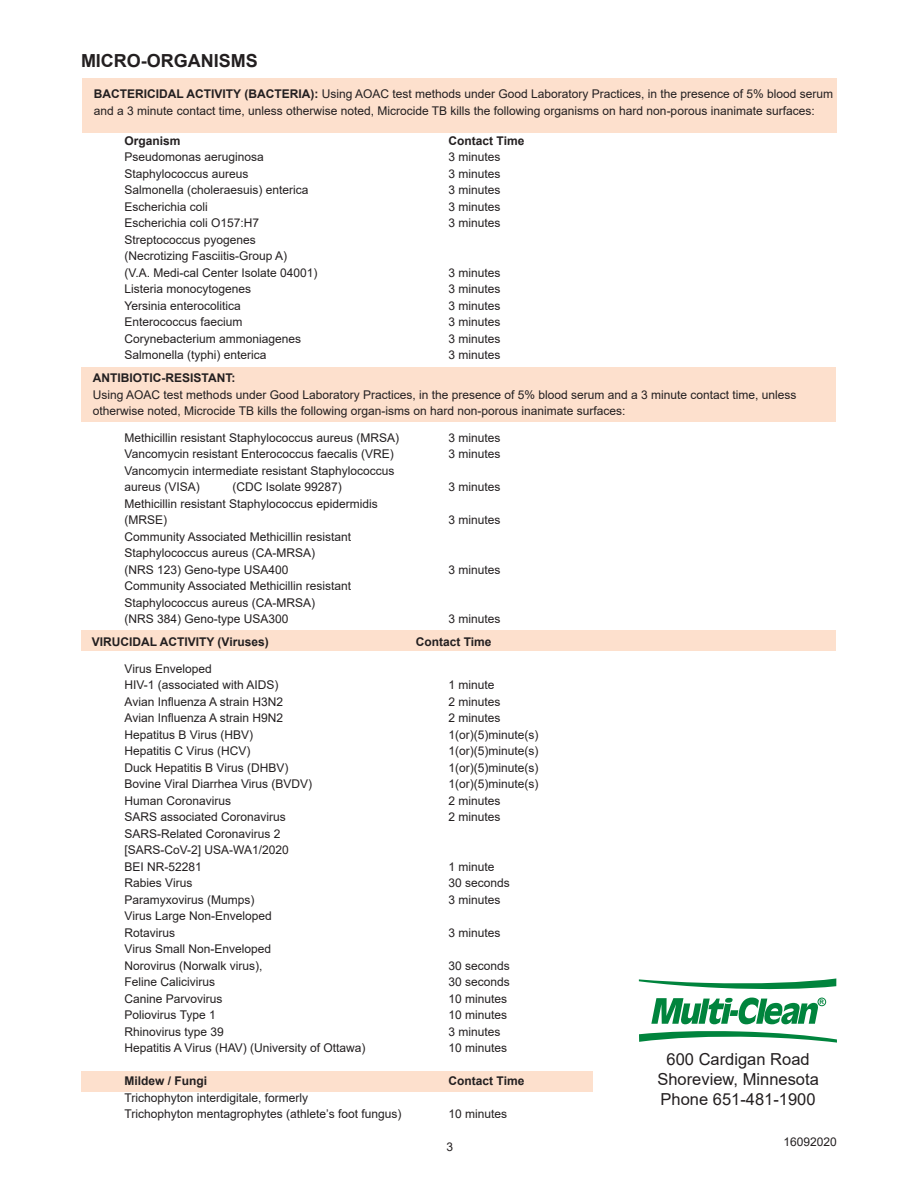
<style>
.page{position:relative;width:918px;height:1188px;background:#fff}
.page>*{position:absolute;margin:0;border:0;box-sizing:border-box;transform-origin:0 0}
.t1{font:700 18px "Arial";color:#231f20}
.t2{font:16.5px/19.8px "Arial";color:#231f20;text-align:center}
.t3{font:12px/16.5px "Arial";color:#231f20}
.t4{font:700 12px "Arial";color:#231f20}
.t5{font:700 6.3px "Arial";color:#00843d}
.s1{font-weight:700}
</style>
<div class="page">
<div style="left:81px;top:1071px;width:512px;height:21px;background:#fde0cd"></div>
<div style="left:81px;top:630px;width:755px;height:21px;background:#fde0cd"></div>
<div style="left:82px;top:78px;width:755px;height:54px;background:#fde0cd"></div>
<div style="left:82px;top:367px;width:754px;height:55px;background:#fde0cd"></div>
<svg style="left:639px;top:1031px;width:198px;height:12px"></svg>
<svg style="left:639px;top:978px;width:197px;height:12px"></svg>
<svg style="left:651px;top:998px;width:168px;height:26px"></svg>
<div style="left:818px;top:998px;width:8px;height:8px;border:1px solid #00843d;border-radius:50%"></div>
<h1 class="t1" style="left:81px;top:48px;width:27px">MICRO</h1>
<h1 class="t1" style="left:141px;top:48px;width:118px">-ORGANISMS</h1>
<p class="t3" style="left:94px;top:86px;width:741px;text-indent:65px"><span class="s1">DAL ACTIVITY (BACTERIA):</span> Using AOAC test methods under Good Laboratory Practices, in the presence of 5% blood serum and a 3 minute contact time, unless otherwise noted, Microcide TB kills the following organisms on hard non-porous inanimate surfaces:</p>
<p class="t4" style="left:94px;top:86px;width:48px">BACTERICI</p>
<p class="t4" style="left:125px;top:132px;width:104px">Organism C</p>
<p class="t4" style="left:457px;top:132px;width:69px">ontact Time</p>
<p class="t3" style="left:125px;top:149px;width:141px">Pseudomonas aeruginosa</p>
<p class="t3" style="left:449px;top:149px;width:54px">3 minutes</p>
<p class="t3" style="left:125px;top:165px;width:126px">Staphylococcus aureus</p>
<p class="t3" style="left:449px;top:165px;width:54px">3 minutes</p>
<p class="t3" style="left:125px;top:182px;width:186px">Salmonella (choleraesuis) enterica</p>
<p class="t3" style="left:449px;top:182px;width:54px">3 minutes</p>
<p class="t3" style="left:125px;top:198px;width:85px">Escherichia coli</p>
<p class="t3" style="left:449px;top:198px;width:54px">3 minutes</p>
<p class="t3" style="left:125px;top:215px;width:136px">Escherichia coli O157:H7</p>
<p class="t3" style="left:449px;top:215px;width:54px">3 minutes</p>
<p class="t3" style="left:125px;top:231px;width:194px">Streptococcus pyogenes (Necrotizing Fasciitis-Group A)<br>(V.A. Medi-cal Center Isolate 04001)</p>
<p class="t3" style="left:449px;top:264px;width:54px">3 minutes</p>
<p class="t3" style="left:125px;top:281px;width:128px">Listeria monocytogenes</p>
<p class="t3" style="left:449px;top:281px;width:54px">3 minutes</p>
<p class="t3" style="left:125px;top:297px;width:118px">Yersinia enterocolitica</p>
<p class="t3" style="left:449px;top:297px;width:54px">3 minutes</p>
<p class="t3" style="left:125px;top:314px;width:120px">Enterococcus faecium</p>
<p class="t3" style="left:449px;top:314px;width:54px">3 minutes</p>
<p class="t3" style="left:125px;top:330px;width:178px">Corynebacterium ammoniagenes</p>
<p class="t3" style="left:449px;top:330px;width:54px">3 minutes</p>
<p class="t3" style="left:125px;top:347px;width:144px">Salmonella (typhi) enterica</p>
<p class="t3" style="left:449px;top:347px;width:54px">3 minutes</p>
<p class="t4" style="left:93px;top:370px;width:44px">ANTIBIOTIC</p>
<p class="t4" style="left:162px;top:370px;width:75px">-RESISTANT:</p>
<p class="t3" style="left:93px;top:386px;width:705px">Using AOAC test methods under Good Laboratory Practices, in the presence of 5% blood serum and a 3 minute contact time, unless otherwise noted, Microcide TB kills the following organ-isms on hard non-porous inanimate surfaces:</p>
<p class="t3" style="left:125px;top:429px;width:276px">Methicillin resistant Staphylococcus aureus (MRSA)</p>
<p class="t3" style="left:449px;top:429px;width:54px">3 minutes</p>
<p class="t3" style="left:125px;top:446px;width:271px">Vancomycin resistant Enterococcus faecalis (VRE)</p>
<p class="t3" style="left:449px;top:446px;width:54px">3 minutes</p>
<p class="t3" style="left:125px;top:462px;width:271px">Vancomycin intermediate resistant Staphylococcus aureus (VISA)</p>
<p class="t3" style="left:233px;top:479px;width:111px">(CDC Isolate 99287)</p>
<p class="t3" style="left:449px;top:479px;width:54px">3 minutes</p>
<p class="t3" style="left:125px;top:495px;width:255px">Methicillin resistant Staphylococcus epidermidis (MRSE)</p>
<p class="t3" style="left:449px;top:512px;width:54px">3 minutes</p>
<p class="t3" style="left:125px;top:528px;width:228px">Community Associated Methicillin resistant<br>Staphylococcus aureus (CA-MRSA)<br>(NRS 123) Geno-type USA400</p>
<p class="t3" style="left:125px;top:578px;width:228px">Community Associated Methicillin resistant<br>Staphylococcus aureus (CA-MRSA)<br>(NRS 384) Geno-type USA300</p>
<p class="t3" style="left:449px;top:561px;width:54px">3 minutes</p>
<p class="t3" style="left:449px;top:611px;width:54px">3 minutes</p>
<p class="t4" style="left:92px;top:633px;width:217px">VIRUCI DAL ACTIVITY (Viruses) C</p>
<p class="t4" style="left:424px;top:633px;width:69px">ontact Time</p>
<p class="t3" style="left:125px;top:660px;width:156px">Virus Enveloped<br>HIV-1 (associated with AIDS)</p>
<p class="t3" style="left:449px;top:677px;width:48px">1 minute</p>
<p class="t3" style="left:125px;top:693px;width:160px">Avian Influenza A strain H3N2</p>
<p class="t3" style="left:449px;top:693px;width:54px">2 minutes</p>
<p class="t3" style="left:125px;top:710px;width:160px">Avian Influenza A strain H9N2</p>
<p class="t3" style="left:449px;top:710px;width:54px">2 minutes</p>
<p class="t3" style="left:125px;top:726px;width:130px">Hepatitus B Virus (HBV)</p>
<p class="t3" style="left:449px;top:726px;width:91px">1(or)(5)minute(s)</p>
<p class="t3" style="left:125px;top:743px;width:127px">Hepatitis C Virus (HCV)</p>
<p class="t3" style="left:449px;top:743px;width:91px">1(or)(5)minute(s)</p>
<p class="t3" style="left:125px;top:759px;width:165px">Duck Hepatitis B Virus (DHBV)</p>
<p class="t3" style="left:449px;top:759px;width:91px">1(or)(5)minute(s)</p>
<p class="t3" style="left:125px;top:776px;width:189px">Bovine Viral Diarrhea Virus (BVDV)</p>
<p class="t3" style="left:449px;top:776px;width:91px">1(or)(5)minute(s)</p>
<p class="t3" style="left:125px;top:792px;width:108px">Human Coronavirus</p>
<p class="t3" style="left:449px;top:792px;width:54px">2 minutes</p>
<p class="t3" style="left:125px;top:809px;width:163px">SARS associated Coronavirus</p>
<p class="t3" style="left:449px;top:809px;width:54px">2 minutes</p>
<p class="t3" style="left:125px;top:825px;width:166px">SARS-Related Coronavirus 2 [SARS-CoV-2] USA-WA1/2020<br>BEI NR-52281</p>
<p class="t3" style="left:449px;top:858px;width:48px">1 minute</p>
<p class="t3" style="left:125px;top:875px;width:69px">Rabies Virus</p>
<p class="t3" style="left:449px;top:875px;width:63px">30 seconds</p>
<p class="t3" style="left:125px;top:891px;width:132px">Paramyxovirus (Mumps)</p>
<p class="t3" style="left:449px;top:891px;width:54px">3 minutes</p>
<p class="t3" style="left:125px;top:908px;width:149px">Virus Large Non-Enveloped<br>Rotavirus</p>
<p class="t3" style="left:449px;top:924px;width:54px">3 minutes</p>
<p class="t3" style="left:125px;top:941px;width:148px">Virus Small Non-Enveloped<br>Norovirus (Norwalk virus),</p>
<p class="t3" style="left:449px;top:957px;width:63px">30 seconds</p>
<p class="t3" style="left:125px;top:974px;width:92px">Feline Calicivirus</p>
<p class="t3" style="left:449px;top:974px;width:63px">30 seconds</p>
<p class="t3" style="left:125px;top:990px;width:100px">Canine Parvovirus</p>
<p class="t3" style="left:449px;top:990px;width:60px">10 minutes</p>
<p class="t3" style="left:125px;top:1007px;width:93px">Poliovirus Type 1</p>
<p class="t3" style="left:449px;top:1007px;width:60px">10 minutes</p>
<p class="t3" style="left:125px;top:1023px;width:101px">Rhinovirus type 39</p>
<p class="t3" style="left:449px;top:1023px;width:54px">3 minutes</p>
<p class="t3" style="left:125px;top:1040px;width:242px">Hepatitis A Virus (HAV) (University of Ottawa)</p>
<p class="t3" style="left:449px;top:1040px;width:60px">10 minutes</p>
<p class="t4" style="left:125px;top:1073px;width:129px">Mildew / Fungi C</p>
<p class="t4" style="left:457px;top:1073px;width:69px">ontact Time</p>
<p class="t3" style="left:125px;top:1089px;width:278px">Trichophyton interdigitale, formerly<br>Trichophyton mentagrophytes (athlete’s foot fungus)</p>
<p class="t3" style="left:449px;top:1106px;width:60px">10 minutes</p>
<p class="t3" style="left:446px;top:1139px;width:8px">3</p>
<p class="t5" style="left:820px;top:998px;width:6px">R</p>
<h2 class="t2" style="left:657px;top:1049px;width:163px">600 Cardigan Road<br>Shoreview, Minnesota<br>Phone 651-481-1900</h2>
<p class="t3" style="left:784px;top:1133px;width:55px">16092020</p>
</div>
